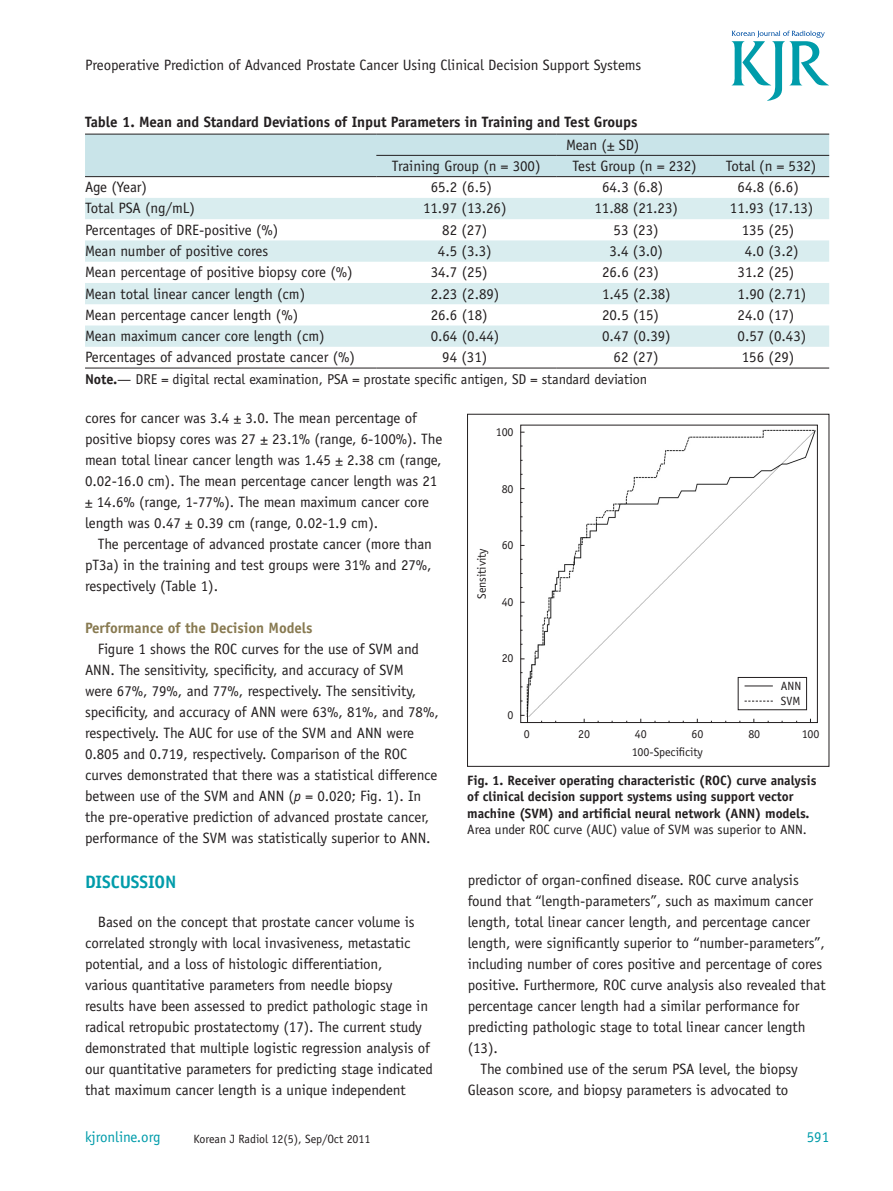
<style>
.page{position:relative;width:893px;height:1191px;background:#fff}
.page>*{position:absolute;margin:0;border:0;box-sizing:border-box;transform-origin:0 0}
.큰제목{font:700 18px "Officina Sans Std";letter-spacing:-.005em;color:#009caa}
.본문{font:15px/21px "Officina Sans Std";letter-spacing:-.005em;color:#231f20}
.표본문{font:15px "Officina Sans Std";letter-spacing:-.005em;color:#231f20}
.표제목{font:700 15px "Officina Sans Std";letter-spacing:-.005em;color:#231f20}
._1_제목{font:700 15px "Officina Sans Std";letter-spacing:-.005em;color:#887a51}
.t1{font:15px "Officina Sans Std";letter-spacing:-.005em;color:#009caa}
.표설명{font:14.25px "Officina Sans Std";letter-spacing:-.005em;color:#231f20}
.그림제목{font:700 13.5px/16.2px "Officina Sans Std";letter-spacing:-.005em;color:#231f20}
.그림글{font:12px "Officina Sans Std";letter-spacing:-.005em;color:#231f20}
.s1{font-weight:700}
.s2{font-style:italic}
.s3{font-weight:400}
</style>
<div class="page">
<svg style="left:732px;top:31px;width:97px;height:70px"></svg>
<div style="left:85px;top:135px;width:744px;height:41px;background:#c9e4e9"></div>
<svg style="left:85px;top:198px;width:744px;height:149px;fill:#d9edef"></svg>
<hr style="left:85px;top:368px;width:291px;height:1px;background:#231f20">
<hr style="left:376px;top:368px;width:180px;height:1px;background:#231f20">
<hr style="left:556px;top:368px;width:157px;height:1px;background:#231f20">
<hr style="left:713px;top:368px;width:116px;height:1px;background:#231f20">
<hr style="left:85px;top:134px;width:291px;height:1px;background:#231f20">
<hr style="left:376px;top:134px;width:180px;height:1px;background:#231f20">
<hr style="left:556px;top:134px;width:157px;height:1px;background:#231f20">
<hr style="left:713px;top:134px;width:116px;height:1px;background:#231f20">
<hr style="left:376px;top:155px;width:180px;height:1px;background:#231f20">
<hr style="left:556px;top:155px;width:157px;height:1px;background:#231f20">
<hr style="left:713px;top:155px;width:116px;height:1px;background:#231f20">
<hr style="left:85px;top:176px;width:291px;height:1px;background:#231f20">
<hr style="left:376px;top:176px;width:180px;height:1px;background:#231f20">
<hr style="left:556px;top:176px;width:157px;height:1px;background:#231f20">
<hr style="left:713px;top:176px;width:116px;height:1px;background:#231f20">
<div style="left:467px;top:414px;width:362px;height:352px;border:1px solid #231f20"></div>
<img style="left:520px;top:424px;width:298px;height:292px">
<div style="left:738px;top:677px;width:69px;height:33px;border:1px solid #231f20"></div>
<div style="left:520px;top:425px;width:298px;height:297px;border:1px solid #231f20"></div>
<svg style="left:520px;top:714px;width:8px;height:8px"></svg>
<svg style="left:745px;top:685px;width:28px;height:1px"></svg>
<svg style="left:745px;top:700px;width:28px;height:1px"></svg>
<p class="본문" style="left:85px;top:54px;width:558px">Preoperative Prediction of Advanced Prostate Cancer Using Clinical Decision Support Systems</p>
<p class="표제목" style="left:85px;top:113px;width:554px">Table 1. Mean and Standard Deviations of Input Parameters in Training and Test Groups</p>
<p class="표본문" style="left:566px;top:136px;width:75px">Mean (± SD)</p>
<p class="표본문" style="left:392px;top:157px;width:150px">Training Group (n = 300)</p>
<p class="표본문" style="left:572px;top:157px;width:126px">Test Group (n = 232)</p>
<p class="표본문" style="left:726px;top:157px;width:92px">Total (n = 532)</p>
<p class="표본문" style="left:85px;top:178px;width:64px">Age (Year)</p>
<p class="표본문" style="left:431px;top:178px;width:63px">65.2 (6.5)</p>
<p class="표본문" style="left:602px;top:178px;width:63px">64.3 (6.8)</p>
<p class="표본문" style="left:738px;top:178px;width:63px">64.8 (6.6)</p>
<p class="표본문" style="left:85px;top:200px;width:111px">Total PSA (ng/mL)</p>
<p class="표본문" style="left:423px;top:200px;width:85px">11.97 (13.26)</p>
<p class="표본문" style="left:594px;top:200px;width:85px">11.88 (21.23)</p>
<p class="표본문" style="left:730px;top:200px;width:85px">11.93 (17.13)</p>
<p class="표본문" style="left:85px;top:221px;width:195px">Percentages of DRE-positive (%)</p>
<p class="표본문" style="left:442px;top:221px;width:47px">82 (27)</p>
<p class="표본문" style="left:614px;top:221px;width:47px">53 (23)</p>
<p class="표본문" style="left:742px;top:221px;width:54px">135 (25)</p>
<p class="표본문" style="left:85px;top:242px;width:185px">Mean number of positive cores</p>
<p class="표본문" style="left:438px;top:242px;width:55px">4.5 (3.3)</p>
<p class="표본문" style="left:609px;top:242px;width:55px">3.4 (3.0)</p>
<p class="표본문" style="left:745px;top:242px;width:55px">4.0 (3.2)</p>
<p class="표본문" style="left:85px;top:263px;width:269px">Mean percentage of positive biopsy core (%)</p>
<p class="표본문" style="left:431px;top:263px;width:58px">34.7 (25)</p>
<p class="표본문" style="left:602px;top:263px;width:58px">26.6 (23)</p>
<p class="표본문" style="left:738px;top:263px;width:58px">31.2 (25)</p>
<p class="표본문" style="left:85px;top:285px;width:222px">Mean total linear cancer length (cm)</p>
<p class="표본문" style="left:431px;top:285px;width:70px">2.23 (2.89)</p>
<p class="표본문" style="left:602px;top:285px;width:70px">1.45 (2.38)</p>
<p class="표본문" style="left:738px;top:285px;width:70px">1.90 (2.71)</p>
<p class="표본문" style="left:85px;top:306px;width:215px">Mean percentage cancer length (%)</p>
<p class="표본문" style="left:431px;top:306px;width:58px">26.6 (18)</p>
<p class="표본문" style="left:602px;top:306px;width:58px">20.5 (15)</p>
<p class="표본문" style="left:738px;top:306px;width:58px">24.0 (17)</p>
<p class="표본문" style="left:85px;top:327px;width:241px">Mean maximum cancer core length (cm)</p>
<p class="표본문" style="left:431px;top:327px;width:70px">0.64 (0.44)</p>
<p class="표본문" style="left:602px;top:327px;width:70px">0.47 (0.39)</p>
<p class="표본문" style="left:738px;top:327px;width:70px">0.57 (0.43)</p>
<p class="표본문" style="left:85px;top:348px;width:271px">Percentages of advanced prostate cancer (%)</p>
<p class="표본문" style="left:442px;top:348px;width:47px">94 (31)</p>
<p class="표본문" style="left:614px;top:348px;width:47px">62 (27)</p>
<p class="표본문" style="left:742px;top:348px;width:54px">156 (29)</p>
<p class="표설명" style="left:85px;top:371px;width:564px"><span class="s1">Note.</span>— DRE = digital rectal examination, PSA = prostate specific antigen, SD = standard deviation</p>
<p class="본문" style="left:85px;top:407px;width:359px">cores for cancer was 3.4 ± 3.0. The mean percentage of positive biopsy cores was 27 ± 23.1% (range, 6-100%). The mean total linear cancer length was 1.45 ± 2.38 cm (range, 0.02-16.0 cm). The mean percentage cancer length was 21 ± 14.6% (range, 1-77%). The mean maximum cancer core length was 0.47 ± 0.39 cm (range, 0.02-1.9 cm).</p>
<p class="본문" style="left:85px;top:533px;width:349px;text-align:justify;text-indent:13px">The percentage of advanced prostate cancer (more than pT3a) in the training and test groups were 31% and 27%, respectively (Table 1).</p>
<p class="_1_제목" style="left:85px;top:618px;width:229px">Performance of the Decision Models</p>
<p class="본문" style="left:85px;top:638px;width:355px;text-indent:13px">Figure 1 shows the ROC curves for the use of SVM and ANN. The sensitivity, specificity, and accuracy of SVM<br>were 67%, 79%, and 77%, respectively. The sensitivity, specificity, and accuracy of ANN were 63%, 81%, and 78%, respectively. The AUC for use of the SVM and ANN were 0.805 and 0.719, respectively. Comparison of the ROC curves demonstrated that there was a statistical difference between use of the SVM and ANN (<span class="s2">p</span> = 0.020; Fig. 1). In the pre-operative prediction of advanced prostate cancer, performance of the SVM was statistically superior to ANN.</p>
<p class="큰제목" style="left:85px;top:870px;width:93px">DISCUSSION</p>
<p class="본문" style="left:85px;top:911px;width:350px;text-indent:13px">Based on the concept that prostate cancer volume is correlated strongly with local invasiveness, metastatic potential, and a loss of histologic differentiation,<br>various quantitative parameters from needle biopsy results have been assessed to predict pathologic stage in radical retropubic prostatectomy (17). The current study demonstrated that multiple logistic regression analysis of our quantitative parameters for predicting stage indicated that maximum cancer length is a unique independent</p>
<p class="그림글" style="left:496px;top:425px;width:19px">100</p>
<p class="그림글" style="left:502px;top:481px;width:13px">80</p>
<p class="그림글" style="left:475px;top:599px;width:52px;rotate:-90deg">Sensitivity</p>
<p class="그림글" style="left:502px;top:538px;width:13px">60</p>
<p class="그림글" style="left:502px;top:594px;width:13px">40</p>
<p class="그림글" style="left:502px;top:651px;width:13px">20</p>
<p class="그림글" style="left:508px;top:708px;width:7px">0</p>
<p class="그림글" style="left:781px;top:678px;width:22px">ANN</p>
<p class="그림글" style="left:781px;top:694px;width:21px">SVM</p>
<p class="그림글" style="left:524px;top:726px;width:7px">0</p>
<p class="그림글" style="left:578px;top:726px;width:13px">20</p>
<p class="그림글" style="left:635px;top:726px;width:13px">40</p>
<p class="그림글" style="left:692px;top:726px;width:13px">60</p>
<p class="그림글" style="left:748px;top:726px;width:13px">80</p>
<p class="그림글" style="left:802px;top:726px;width:19px">100</p>
<p class="그림글" style="left:632px;top:745px;width:73px">100-Specificity</p>
<p class="그림제목" style="left:467px;top:772px;width:351px">Fig. 1. Receiver operating characteristic (ROC) curve analysis of clinical decision support systems using support vector machine (SVM) and artificial neural network (ANN) models.<br><span class="s3">Area under ROC curve (AUC) value of SVM was superior to ANN.</span></p>
<p class="본문" style="left:468px;top:869px;width:359px">predictor of organ-confined disease. ROC curve analysis found that “length-parameters”, such as maximum cancer length, total linear cancer length, and percentage cancer length, were significantly superior to “number-parameters”, including number of cores positive and percentage of cores positive. Furthermore, ROC curve analysis also revealed that percentage cancer length had a similar performance for predicting pathologic stage to total linear cancer length (13).</p>
<p class="본문" style="left:468px;top:1058px;width:332px;text-indent:13px">The combined use of the serum PSA level, the biopsy<br>Gleason score, and biopsy parameters is advocated to</p>
<p class="t1" style="left:85px;top:1128px;width:77px">kjronline.org</p>
<p class="그림글" style="left:194px;top:1132px;width:178px">Korean J Radiol 12(5), Sep/Oct 2011</p>
<p class="t1" style="left:807px;top:1128px;width:24px">591</p>
</div>
